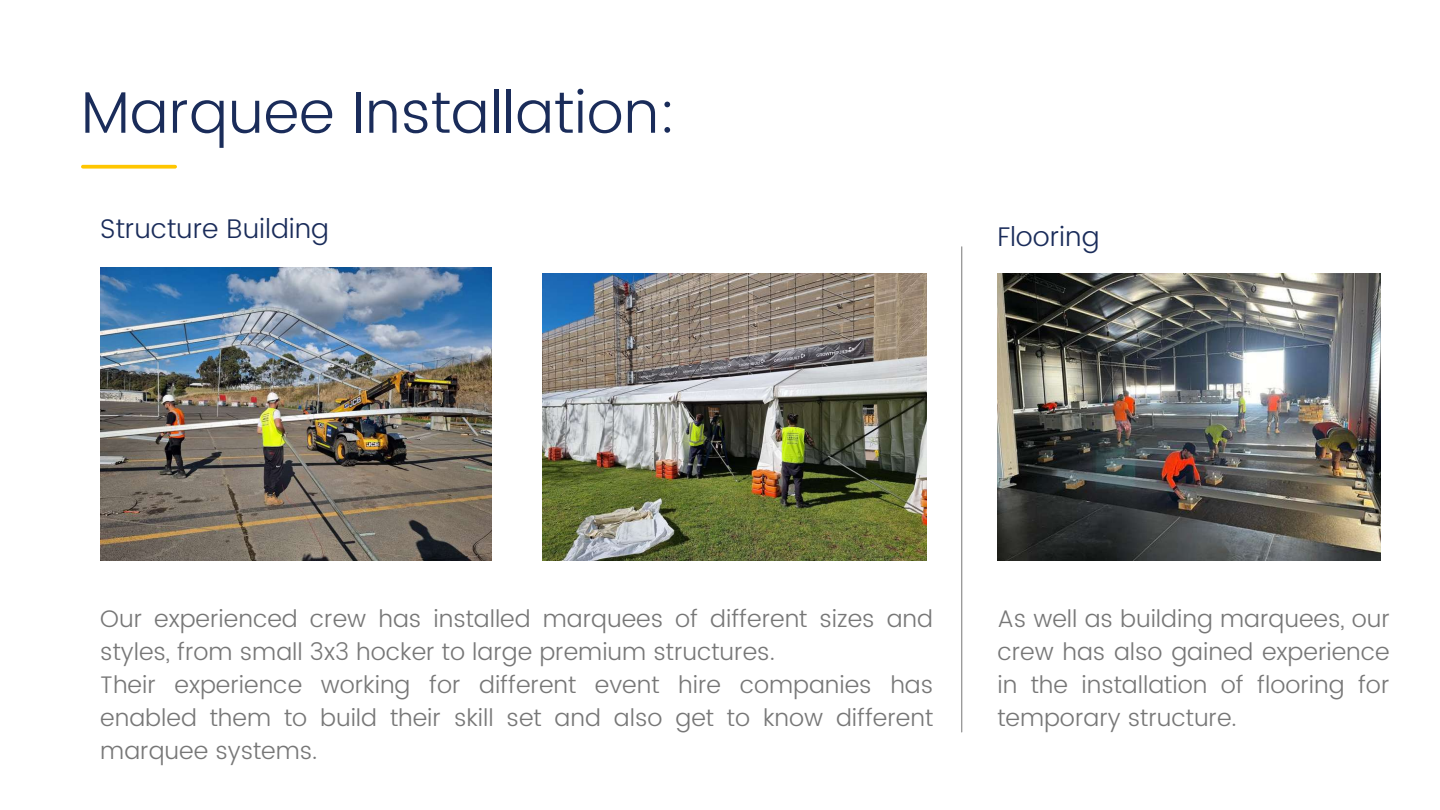
<style>
.page{position:relative;width:1440px;height:810px;background:#fff}
.page>*{position:absolute;margin:0;border:0;box-sizing:border-box;transform-origin:0 0}
.t1{font:300 58.6px "Poppins";color:#1a2c5a}
.t2{font:300 27px "Poppins";color:#1a2c5a}
.t3{font:300 24px/33px "Poppins";color:#777}
</style>
<div class="page">
<svg style="left:83px;top:165px;width:92px;height:4px"></svg>
<img style="left:100px;top:267px;width:392px;height:294px">
<hr style="left:961px;top:247px;width:1px;height:485px;background:#777">
<img style="left:543px;top:273px;width:383px;height:287px">
<img style="left:997px;top:273px;width:384px;height:287px">
<h1 class="t1" style="left:81px;top:78px;width:597px">Marquee Installation:</h1>
<p class="t2" style="left:100px;top:213px;width:230px">Structure Building</p>
<p class="t2" style="left:997px;top:221px;width:104px">Flooring</p>
<p class="t3" style="left:100px;top:602px;width:834px">Our experienced crew has installed marquees of different sizes and styles, from small 3x3 hocker to large premium structures.<br>Their experience working for different event hire companies has enabled them to build their skill set and also get to know different marquee systems.</p>
<p class="t3" style="left:997px;top:602px;width:394px;text-align:justify">As well as building marquees, our crew has also gained experience in the installation of flooring for temporary structure.</p>
</div>
